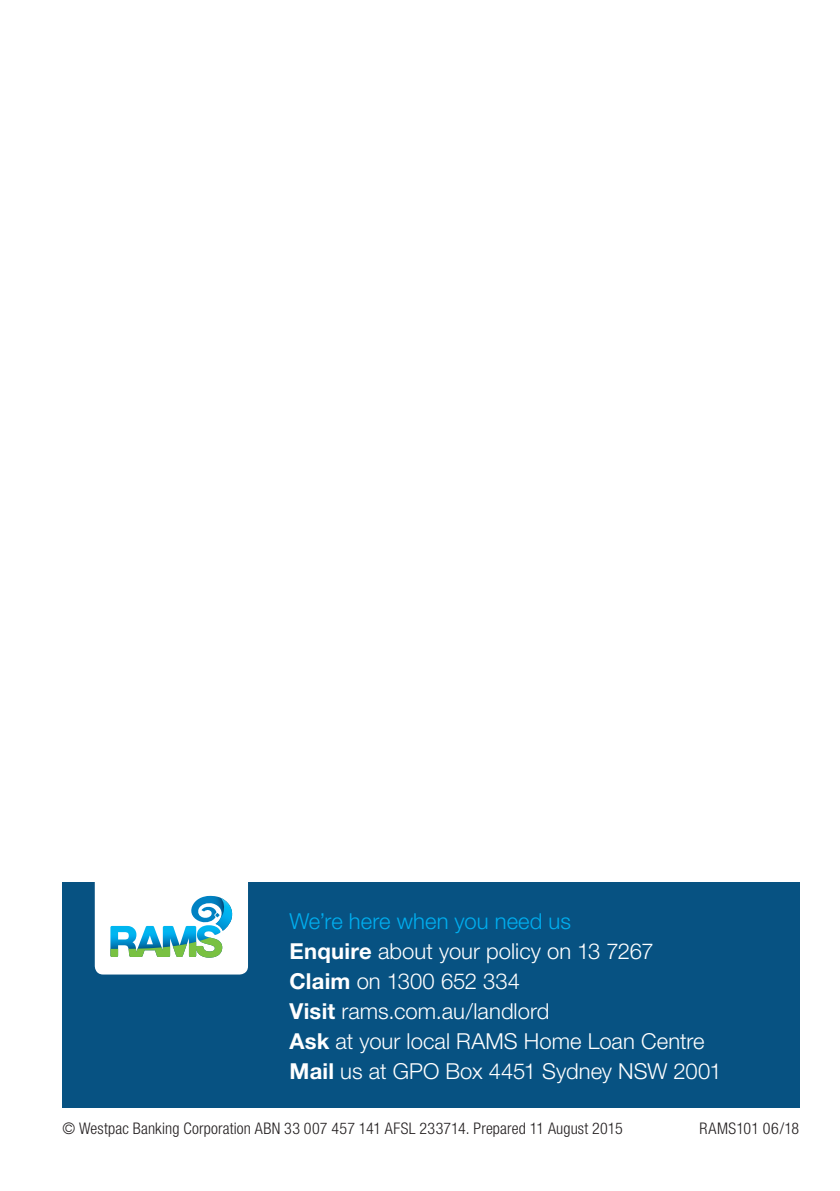
<style>
.page{position:relative;width:840px;height:1191px;background:#fff}
.page>*{position:absolute;margin:0;border:0;box-sizing:border-box;transform-origin:0 0}
.Sub_Heading{font:300 22px "Helvetica Neue";color:#fff}
.Sub_Heading-2{font:300 22px "Helvetica Neue";letter-spacing:.005em;color:#00aeef}
.Body_Copy{font:300 condensed 16px "Helvetica Neue";letter-spacing:.01em;color:#231f20}
.s1{font-weight:700}
</style>
<div class="page">
<div style="left:62px;top:882px;width:737px;height:226px;background:#075282"></div>
<svg style="left:95px;top:882px;width:153px;height:92px;background:#ceeaec"></svg>
<p class="Sub_Heading-2" style="left:289px;top:907px;width:283px">We’re here when you need us</p>
<p class="Sub_Heading" style="left:289px;top:937px;width:365px"><span class="s1">Enquire</span> about your policy on 13 7267</p>
<p class="Sub_Heading" style="left:289px;top:967px;width:232px"><span class="s1">Claim</span> on 1300 652 334</p>
<p class="Sub_Heading" style="left:289px;top:997px;width:261px"><span class="s1">Visit</span> rams.com.au/landlord</p>
<p class="Sub_Heading" style="left:289px;top:1027px;width:416px"><span class="s1">Ask</span> at your local RAMS Home Loan Centre</p>
<p class="Sub_Heading" style="left:289px;top:1057px;width:433px"><span class="s1">Mail</span> us at GPO Box 4451 Sydney NSW 2001</p>
<p class="Body_Copy" style="left:62px;top:1119px;width:561px">© Westpac Banking Corporation ABN 33 007 457 141 AFSL 233714. Prepared 11 August 2015</p>
<p class="Body_Copy" style="left:699px;top:1119px;width:101px">RAMS101 06/18</p>
</div>
